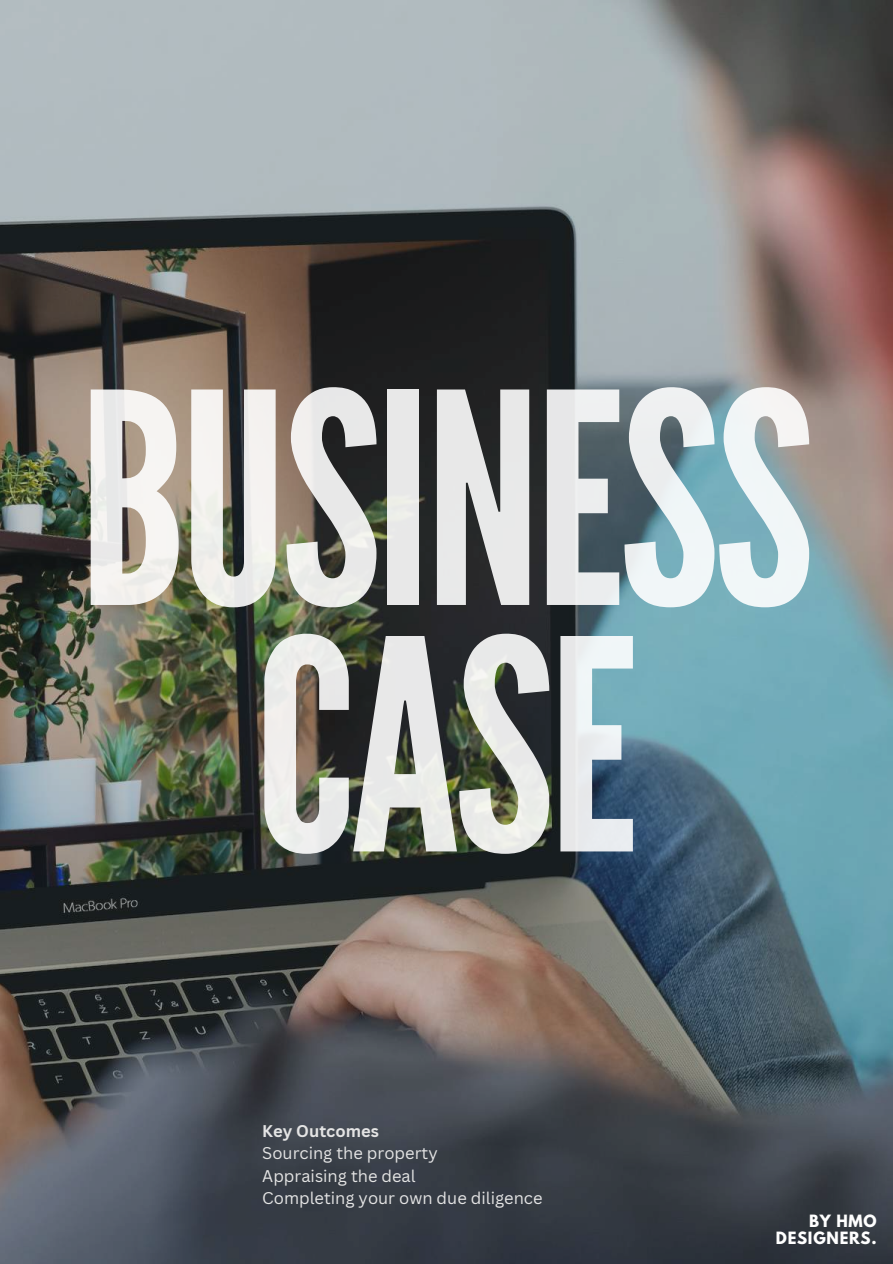
<style>
.page{position:relative;width:893px;height:1264px;background:#fff}
.page>*{position:absolute;margin:0;border:0;box-sizing:border-box;transform-origin:0 0}
.t1{font:292.95px/246.3px "League Gothic";letter-spacing:-.02em;color:#fff;text-align:center}
.t2{font:16.5px/22.5px "Canva Sans";color:#e4e4e4}
.t3{font:700 16.5px "Canva Sans";color:#e4e4e4}
.t4{font:700 15px/16.8px "League Spartan";letter-spacing:.05em;color:#fff;text-align:right}
</style>
<div class="page">
<img style="left:0;top:0;width:892px;height:1263px">
<h1 class="t1" style="left:79px;top:383px;width:737px">BUSINESS<br>CASE</h1>
<p class="t3" style="left:262px;top:1118px;width:118px">Key Outcomes</p>
<p class="t2" style="left:262px;top:1141px;width:282px">Sourcing the property<br>Appraising the deal<br>Completing your own due diligence</p>
<p class="t4" style="left:775px;top:1214px;width:102px">BY HMO<br>DESIGNERS.</p>
</div>
